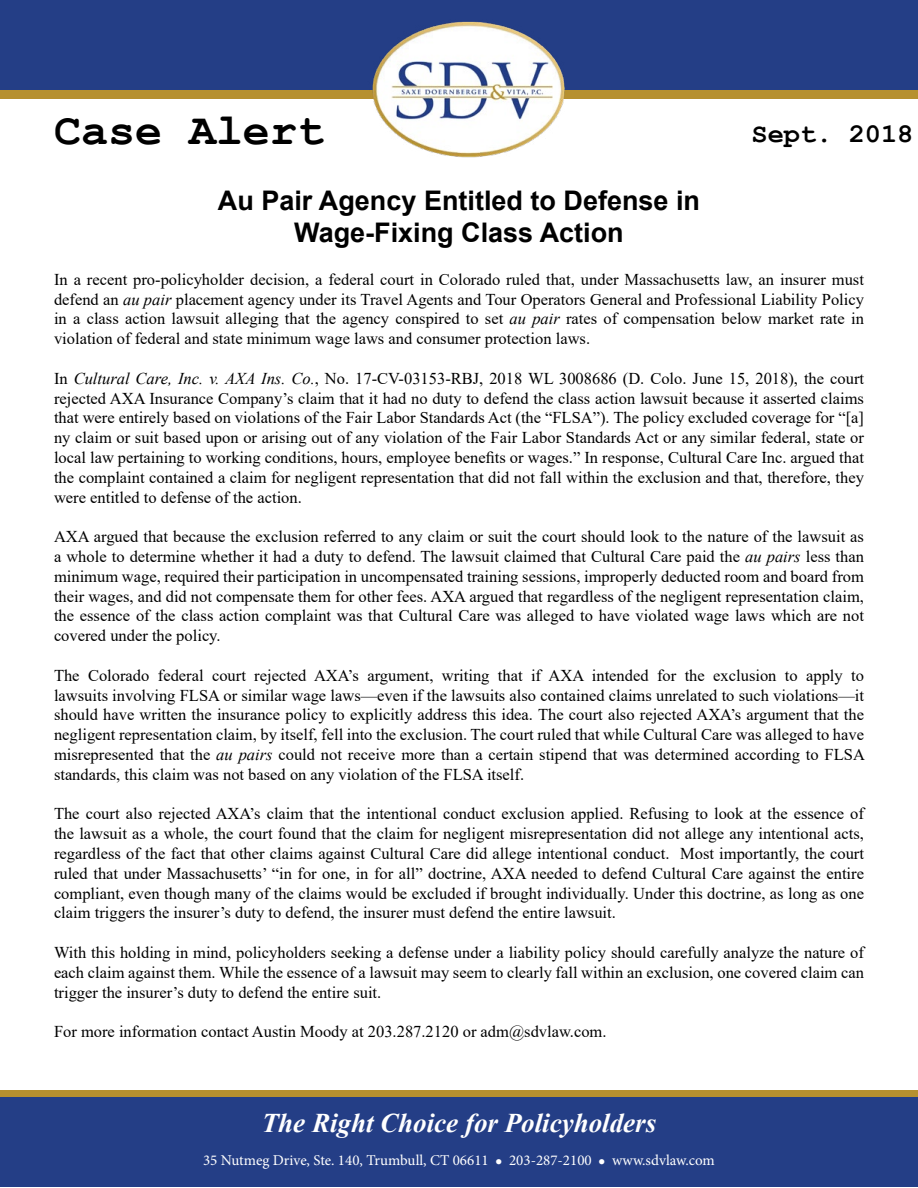
<style>
.page{position:relative;width:918px;height:1188px;background:#fff}
.page>*{position:absolute;margin:0;border:0;box-sizing:border-box;transform-origin:0 0}
.t1{font:700 45px "Courier New";color:#000}
.t2{font:700 27px/32.4px "Arial";color:#000;text-align:center}
.t3{font:italic 700 27px "Times New Roman";color:#fff}
.t4{font:700 27px "Courier New";color:#000}
.t5{font:16.5px/19.8px "Times New Roman";color:#000;text-align:justify}
.t6{font:15px "Minion Pro";color:#fff}
.s1{font-style:italic}
</style>
<div class="page">
<div style="left:0;top:90px;width:918px;height:9px;background:#b6902f"></div>
<div style="left:0;top:0;width:918px;height:90px;background:#243e86"></div>
<div style="left:0;top:1090px;width:918px;height:9px;background:#b6902f"></div>
<div style="left:0;top:1097px;width:918px;height:90px;background:#243e86"></div>
<img style="left:372px;top:21px;width:193px;height:137px">
<h1 class="t1" style="left:54px;top:102px;width:271px">Case Alert</h1>
<h2 class="t4" style="left:751px;top:117px;width:163px">Sept. 2018</h2>
<h2 class="t2" style="left:218px;top:184px;width:484px">Au Pair Agency Entitled to Defense in<br>Wage-Fixing Class Action</h2>
<p class="t5" style="left:54px;top:269px;width:812px">In a recent pro-policyholder decision, a federal court in Colorado ruled that, under Massachusetts law, an insurer must defend an <span class="s1">au pair</span> placement agency under its Travel Agents and Tour Operators General and Professional Liability Policy in a class action lawsuit alleging that the agency conspired to set <span class="s1">au pair</span> rates of compensation below market rate in violation of federal and state minimum wage laws and consumer protection laws.</p>
<p class="t5" style="left:54px;top:368px;width:812px">In <span class="s1">Cultural Care, Inc. v. AXA Ins. Co.</span>, No. 17-CV-03153-RBJ, 2018 WL 3008686 (D. Colo. June 15, 2018), the court rejected AXA Insurance Company’s claim that it had no duty to defend the class action lawsuit because it asserted claims that were entirely based on violations of the Fair Labor Standards Act (the “FLSA”). The policy excluded coverage for “[a] ny claim or suit based upon or arising out of any violation of the Fair Labor Standards Act or any similar federal, state or local law pertaining to working conditions, hours, employee benefits or wages.” In response, Cultural Care Inc. argued that the complaint contained a claim for negligent representation that did not fall within the exclusion and that, therefore, they were entitled to defense of the action.</p>
<p class="t5" style="left:54px;top:526px;width:812px">AXA argued that because the exclusion referred to any claim or suit the court should look to the nature of the lawsuit as a whole to determine whether it had a duty to defend. The lawsuit claimed that Cultural Care paid the <span class="s1">au pairs</span> less than minimum wage, required their participation in uncompensated training sessions, improperly deducted room and board from their wages, and did not compensate them for other fees. AXA argued that regardless of the negligent representation claim, the essence of the class action complaint was that Cultural Care was alleged to have violated wage laws which are not covered under the policy.</p>
<p class="t5" style="left:54px;top:665px;width:812px">The Colorado federal court rejected AXA’s argument, writing that if AXA intended for the exclusion to apply to lawsuits involving FLSA or similar wage laws—even if the lawsuits also contained claims unrelated to such violations—it should have written the insurance policy to explicitly address this idea. The court also rejected AXA’s argument that the negligent representation claim, by itself, fell into the exclusion. The court ruled that while Cultural Care was alleged to have misrepresented that the <span class="s1">au pairs</span> could not receive more than a certain stipend that was determined according to FLSA standards, this claim was not based on any violation of the FLSA itself.</p>
<p class="t5" style="left:54px;top:803px;width:812px">The court also rejected AXA’s claim that the intentional conduct exclusion applied. Refusing to look at the essence of the lawsuit as a whole, the court found that the claim for negligent misrepresentation did not allege any intentional acts, regardless of the fact that other claims against Cultural Care did allege intentional conduct. Most importantly, the court ruled that under Massachusetts’ “in for one, in for all” doctrine, AXA needed to defend Cultural Care against the entire compliant, even though many of the claims would be excluded if brought individually. Under this doctrine, as long as one claim triggers the insurer’s duty to defend, the insurer must defend the entire lawsuit.</p>
<p class="t5" style="left:54px;top:942px;width:812px">With this holding in mind, policyholders seeking a defense under a liability policy should carefully analyze the nature of each claim against them. While the essence of a lawsuit may seem to clearly fall within an exclusion, one covered claim can trigger the insurer’s duty to defend the entire suit.</p>
<p class="t5" style="left:54px;top:1021px;width:554px">For more information contact Austin Moody at 203.287.2120 or adm@sdvlaw.com.</p>
<h2 class="t3" style="left:262px;top:1104px;width:396px">The Right Choice for Policyholders</h2>
<p class="t6" style="left:203px;top:1150px;width:513px">35 Nutmeg Drive, Ste. 140, Trumbull, CT 06611 ● 203-287-2100 ● www.sdvlaw.com</p>
</div>
